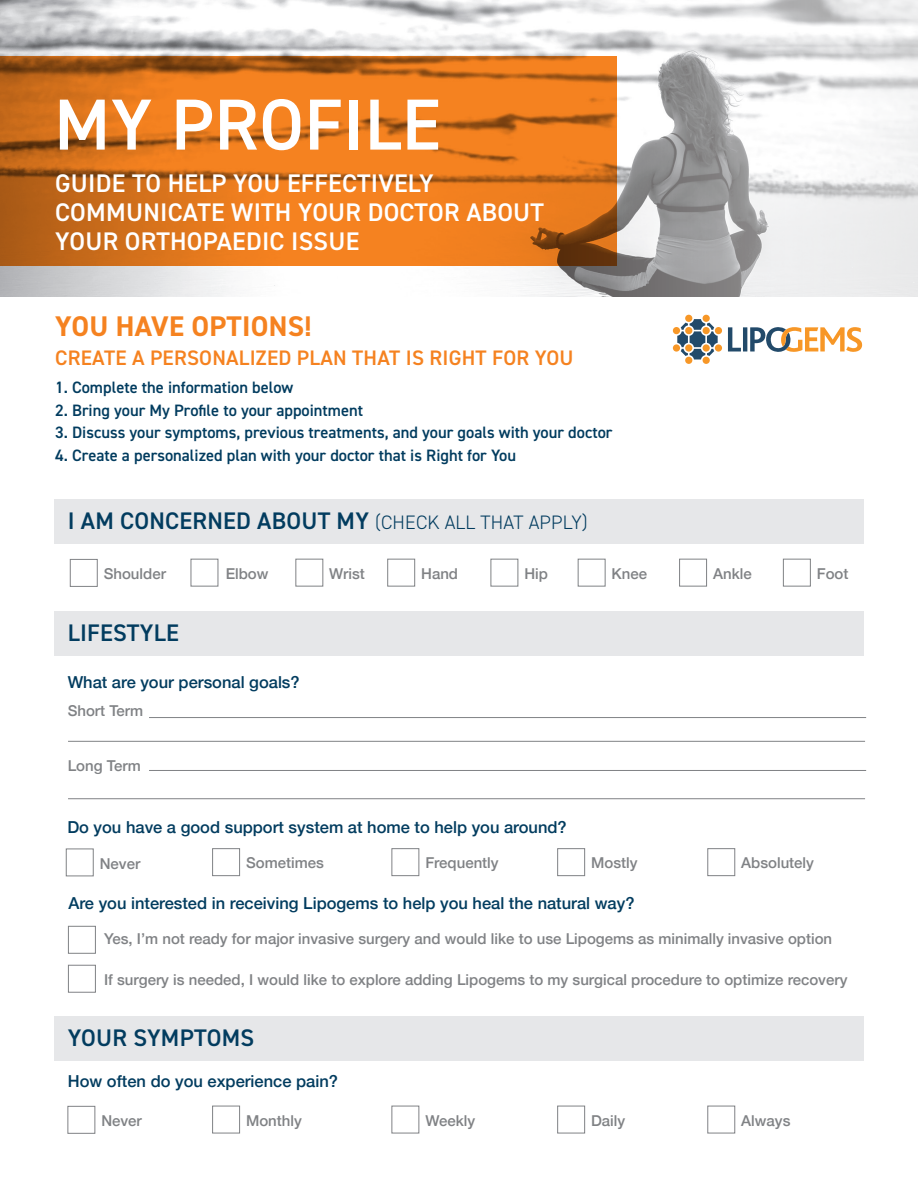
<style>
.page{position:relative;width:918px;height:1188px;background:#fff}
.page>*{position:absolute;margin:0;border:0;box-sizing:border-box;transform-origin:0 0}
.t1{font:600 72.45px "DIN2014";letter-spacing:.01em;color:#fff}
.t2{font:700 28.5px "DIN2014";letter-spacing:.01em;color:#f58220}
.t3{font:600 25.5px/29px "DIN2014";letter-spacing:.01em;color:#fff}
.t4{font:600 24px "DIN2014";letter-spacing:.01em;color:#023c5f}
.t5{font:600 21px "DIN2014";letter-spacing:.01em;color:#f58220}
.t6{font:600 16.5px "DIN2014";color:#023c5f}
.t7{font:500 16.5px "Helvetica Neue";color:#023c5f}
.t8{font:500 15px "Helvetica Neue";color:#808285}
.s1{font-weight:300;font-size:19.5px}
</style>
<div class="page">
<svg style="left:0;top:0;width:918px;height:297px"></svg>
<svg style="left:0;top:56px;width:617px;height:210px;background:#da731c"></svg>
<div style="left:54px;top:611px;width:810px;height:45px;background:#e6e7e9"></div>
<div style="left:54px;top:499px;width:810px;height:44px;background:#e6e7e9"></div>
<div style="left:54px;top:1016px;width:810px;height:45px;background:#e6e7e9"></div>
<div style="left:70px;top:559px;width:28px;height:28px;border:1px solid #808285"></div>
<div style="left:66px;top:849px;width:28px;height:27px;border:1px solid #808285"></div>
<div style="left:68px;top:1106px;width:27px;height:28px;border:1px solid #808285"></div>
<div style="left:68px;top:926px;width:28px;height:28px;border:1px solid #808285"></div>
<div style="left:68px;top:965px;width:28px;height:28px;border:1px solid #808285"></div>
<div style="left:191px;top:559px;width:27px;height:28px;border:1px solid #808285"></div>
<div style="left:212px;top:848px;width:28px;height:28px;border:1px solid #808285"></div>
<div style="left:212px;top:1106px;width:28px;height:27px;border:1px solid #808285"></div>
<div style="left:295px;top:559px;width:28px;height:28px;border:1px solid #808285"></div>
<div style="left:392px;top:848px;width:27px;height:28px;border:1px solid #808285"></div>
<div style="left:392px;top:1106px;width:27px;height:27px;border:1px solid #808285"></div>
<div style="left:387px;top:559px;width:28px;height:28px;border:1px solid #808285"></div>
<div style="left:707px;top:848px;width:28px;height:28px;border:1px solid #808285"></div>
<div style="left:707px;top:1106px;width:28px;height:27px;border:1px solid #808285"></div>
<div style="left:557px;top:848px;width:28px;height:28px;border:1px solid #808285"></div>
<div style="left:557px;top:1106px;width:28px;height:27px;border:1px solid #808285"></div>
<div style="left:491px;top:559px;width:27px;height:28px;border:1px solid #808285"></div>
<div style="left:578px;top:559px;width:28px;height:28px;border:1px solid #808285"></div>
<div style="left:679px;top:559px;width:28px;height:28px;border:1px solid #808285"></div>
<div style="left:783px;top:559px;width:28px;height:28px;border:1px solid #808285"></div>
<hr style="left:149px;top:717px;width:717px;height:1px;background:#808285">
<hr style="left:149px;top:770px;width:717px;height:1px;background:#808285">
<hr style="left:68px;top:741px;width:797px;height:1px;background:#808285">
<hr style="left:68px;top:798px;width:797px;height:1px;background:#808285">
<svg style="left:728px;top:327px;width:134px;height:25px"></svg>
<div style="left:715px;top:344px;width:7px;height:8px;background:#f79727;border-radius:50%"></div>
<div style="left:715px;top:327px;width:7px;height:7px;background:#f79727;border-radius:50%"></div>
<div style="left:673px;top:344px;width:7px;height:8px;background:#f79727;border-radius:50%"></div>
<div style="left:703px;top:357px;width:7px;height:7px;background:#f79727;border-radius:50%"></div>
<div style="left:703px;top:315px;width:7px;height:7px;background:#f79727;border-radius:50%"></div>
<div style="left:673px;top:327px;width:7px;height:7px;background:#f79727;border-radius:50%"></div>
<div style="left:685px;top:315px;width:7px;height:7px;background:#f79727;border-radius:50%"></div>
<div style="left:685px;top:357px;width:7px;height:7px;background:#f79727;border-radius:50%"></div>
<svg style="left:677px;top:319px;width:41px;height:41px"></svg>
<p class="t1" style="left:54px;top:77px;width:388px">MY PROFILE</p>
<p class="t3" style="left:55px;top:168px;width:490px">GUIDE TO HELP YOU EFFECTIVELY<br>COMMUNICATE WITH YOUR DOCTOR ABOUT<br>YOUR ORTHOPAEDIC ISSUE</p>
<p class="t2" style="left:55px;top:308px;width:258px">YOU HAVE OPTIONS!</p>
<p class="t5" style="left:55px;top:344px;width:520px">CREATE A PERSONALIZED PLAN THAT IS RIGHT FOR YOU</p>
<p class="t6" style="left:55px;top:377px;width:240px">1. Complete the information below</p>
<p class="t6" style="left:55px;top:399px;width:310px">2. Bring your My Profile to your appointment</p>
<p class="t6" style="left:55px;top:422px;width:559px">3. Discuss your symptoms, previous treatments, and your goals with your doctor</p>
<p class="t6" style="left:55px;top:444px;width:463px">4. Create a personalized plan with your doctor that is Right for You</p>
<p class="t4" style="left:68px;top:505px;width:521px">I AM CONCERNED ABOUT MY <span class="s1">(CHECK ALL THAT APPLY)</span></p>
<p class="t8" style="left:104px;top:562px;width:64px">Shoulder</p>
<p class="t4" style="left:68px;top:617px;width:112px">LIFESTYLE</p>
<p class="t8" style="left:226px;top:562px;width:44px">Elbow</p>
<p class="t7" style="left:68px;top:669px;width:234px">What are your personal goals?</p>
<p class="t8" style="left:68px;top:699px;width:77px">Short Term</p>
<p class="t8" style="left:68px;top:753px;width:75px">Long Term</p>
<p class="t8" style="left:329px;top:562px;width:37px">Wrist</p>
<p class="t8" style="left:421px;top:562px;width:38px">Hand</p>
<p class="t8" style="left:524px;top:562px;width:25px">Hip</p>
<p class="t8" style="left:612px;top:562px;width:37px">Knee</p>
<p class="t8" style="left:713px;top:562px;width:40px">Ankle</p>
<p class="t8" style="left:817px;top:562px;width:33px">Foot</p>
<p class="t7" style="left:67px;top:814px;width:501px">Do you have a good support system at home to help you around?</p>
<p class="t8" style="left:100px;top:851px;width:42px">Never</p>
<p class="t8" style="left:246px;top:851px;width:79px">Sometimes</p>
<p class="t8" style="left:425px;top:851px;width:75px">Frequently</p>
<p class="t8" style="left:591px;top:851px;width:48px">Mostly</p>
<p class="t8" style="left:741px;top:851px;width:74px">Absolutely</p>
<p class="t7" style="left:68px;top:890px;width:568px">Are you interested in receiving Lipogems to help you heal the natural way?</p>
<p class="t8" style="left:104px;top:926px;width:730px">Yes, I’m not ready for major invasive surgery and would like to use Lipogems as minimally invasive option</p>
<p class="t8" style="left:104px;top:967px;width:745px">If surgery is needed, I would like to explore adding Lipogems to my surgical procedure to optimize recovery</p>
<p class="t4" style="left:68px;top:1022px;width:188px">YOUR SYMPTOMS</p>
<p class="t7" style="left:68px;top:1068px;width:272px">How often do you experience pain?</p>
<p class="t8" style="left:101px;top:1109px;width:42px">Never</p>
<p class="t8" style="left:246px;top:1108px;width:57px">Monthly</p>
<p class="t8" style="left:425px;top:1108px;width:52px">Weekly</p>
<p class="t8" style="left:591px;top:1108px;width:36px">Daily</p>
<p class="t8" style="left:741px;top:1108px;width:51px">Always</p>
</div>
